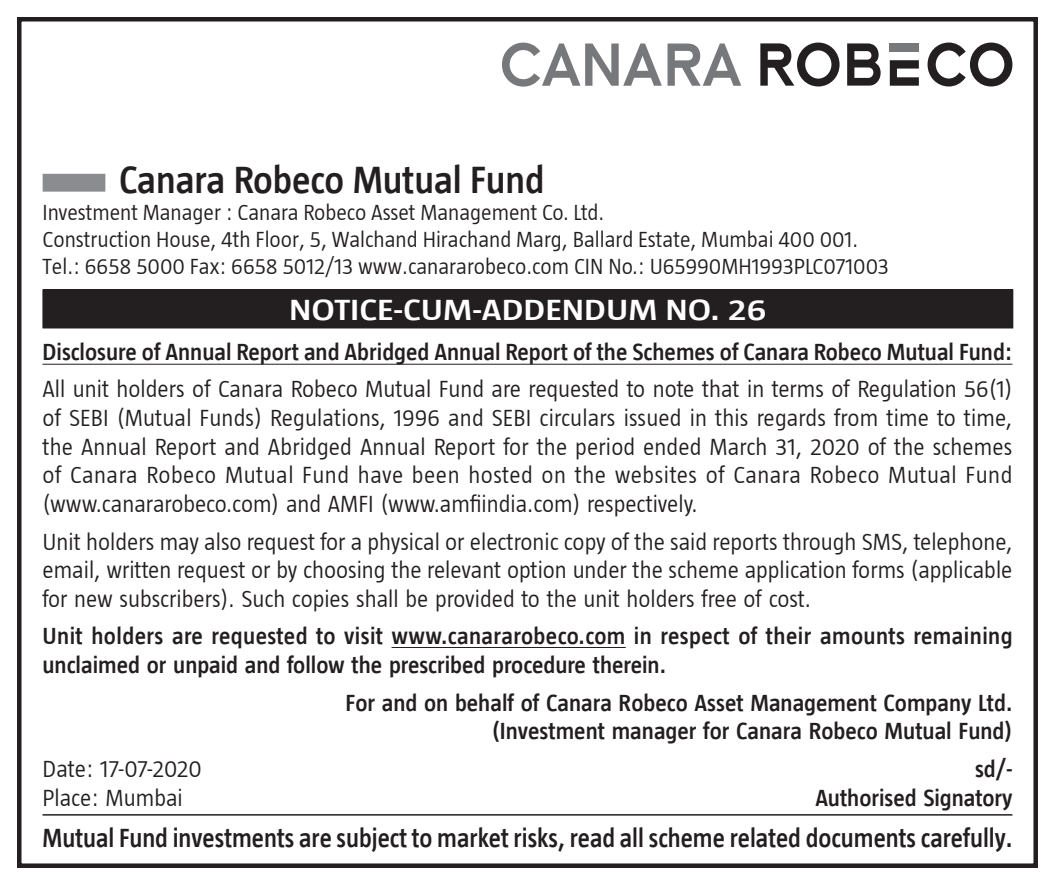
<style>
.page{position:relative;width:1055px;height:885px;background:#fff}
.page>*{position:absolute;margin:0;border:0;box-sizing:border-box;transform-origin:0 0}
.t1{font:600 39px "Taz";color:#231f20}
.t2{font:600 30px "Taz";color:#fff;scale:1.25 1}
.t3{font:600 27px "Taz";color:#231f20;scale:.95 1}
.t4{font:300 24px/28.8px "Taz";color:#231f20;text-align:justify}
.t5{font:600 24px/28.8px "Taz";color:#231f20}
.t6{font:300 22.5px/27px "Taz";color:#231f20}
</style>
<div class="page">
<div style="left:17px;top:17px;width:1020px;height:850px;border:4px solid #231f20"></div>
<svg style="left:847px;top:43px;width:33px;height:43px"></svg>
<svg style="left:760px;top:43px;width:79px;height:43px"></svg>
<svg style="left:927px;top:43px;width:85px;height:43px"></svg>
<svg style="left:889px;top:60px;width:29px;height:26px"></svg>
<svg style="left:502px;top:43px;width:239px;height:44px"></svg>
<div style="left:889px;top:43px;width:29px;height:9px;background:#76787b"></div>
<div style="left:43px;top:174px;width:62px;height:18px;background:#8a8c8f;border:3px solid #8a8c8f"></div>
<div style="left:43px;top:290px;width:969px;height:38px;background:#231f20"></div>
<hr style="left:43px;top:289px;width:970px;height:1px;background:#231f20">
<hr style="left:42px;top:290px;width:1px;height:37px;background:#231f20">
<hr style="left:1012px;top:290px;width:1px;height:37px;background:#231f20">
<hr style="left:43px;top:327px;width:970px;height:1px;background:#231f20">
<hr style="left:43px;top:363px;width:969px;height:1px;background:#231f20">
<hr style="left:391px;top:647px;width:234px;height:1px;background:#231f20">
<hr style="left:43px;top:814px;width:969px;height:1px;background:#231f20">
<h1 class="t1" style="left:119px;top:159px;width:427px">Canara Robeco Mutual Fund</h1>
<p class="t6" style="left:43px;top:199px;width:847px">Investment Manager : Canara Robeco Asset Management Co. Ltd.<br>Construction House, 4th Floor, 5, Walchand Hirachand Marg, Ballard Estate, Mumbai 400 001.<br>Tel.: 6658 5000 Fax: 6658 5012/13 www.canararobeco.com CIN No.: U65990MH1993PLC071003</p>
<p class="t2" style="left:289px;top:294px;width:383px">NOTICE-CUM-ADDENDUM NO. 26</p>
<p class="t5" style="left:43px;top:337px;width:971px">Disclosure of Annual Report and Abridged Annual Report of the Schemes of Canara Robeco Mutual Fund:</p>
<p class="t4" style="left:43px;top:374px;width:971px">All unit holders of Canara Robeco Mutual Fund are requested to note that in terms of Regulation 56(1) of SEBI (Mutual Funds) Regulations, 1996 and SEBI circulars issued in this regards from time to time, the Annual Report and Abridged Annual Report for the period ended March 31, 2020 of the schemes of Canara Robeco Mutual Fund have been hosted on the websites of Canara Robeco Mutual Fund (www.canararobeco.com) and AMFI (www.amfiindia.com) respectively.</p>
<p class="t4" style="left:43px;top:527px;width:971px">Unit holders may also request for a physical or electronic copy of the said reports through SMS, telephone, email, written request or by choosing the relevant option under the scheme application forms (applicable for new subscribers). Such copies shall be provided to the unit holders free of cost.</p>
<p class="t5" style="left:43px;top:622px;width:971px">Unit holders are requested to visit www.canararobeco.com in respect of their amounts remaining unclaimed or unpaid and follow the prescribed procedure therein.</p>
<p class="t5" style="left:345px;top:688px;width:668px;text-align:right">For and on behalf of Canara Robeco Asset Management Company Ltd. (Investment manager for Canara Robeco Mutual Fund)</p>
<p class="t4" style="left:43px;top:754px;width:161px">Date: 17-07-2020</p>
<p class="t5" style="left:975px;top:754px;width:39px">sd/-</p>
<p class="t4" style="left:43px;top:783px;width:142px">Place: Mumbai</p>
<p class="t5" style="left:815px;top:782px;width:199px">Authorised Signatory</p>
<p class="t3" style="left:43px;top:822px;width:1022px">Mutual Fund investments are subject to market risks, read all scheme related documents carefully.</p>
</div>
